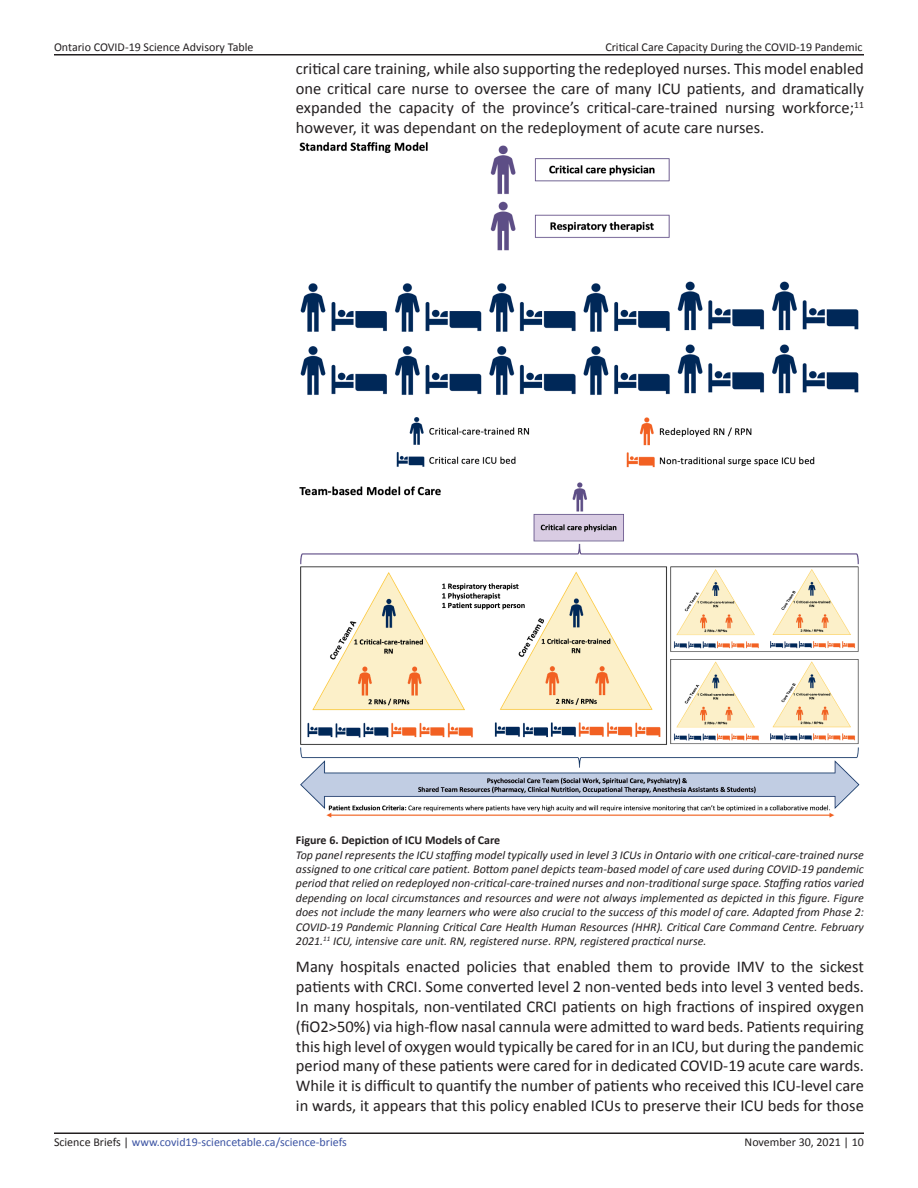
<style>
.page{position:relative;width:918px;height:1188px;background:#fff}
.page>*{position:absolute;margin:0;border:0;box-sizing:border-box;transform-origin:0 0}
.t1{font:16.5px/19.8px "Calibri";color:#231f20;text-align:justify}
.Figure_Legend{font:italic 12px/14.4px "Calibri";color:#231f20;text-align:justify}
.t2{font:12px "Calibri";color:#231f20}
.t3{font:12px "Calibri";color:#3b53a3}
.t4{font:700 12px "Calibri";color:#231f20}
.s1{color:#231f20}
</style>
<div class="page">
<hr style="left:54px;top:1132px;width:810px;height:2px;background:#231f20">
<hr style="left:54px;top:54px;width:810px;height:2px;background:#231f20">
<img style="left:299px;top:142px;width:561px;height:676px">
<p class="t2" style="left:54px;top:39px;width:201px">Ontario COVID-19 Science Advisory Table</p>
<p class="t2" style="left:605px;top:39px;width:259px">Critical Care Capacity During the COVID-19 Pandemic</p>
<p class="t1" style="left:296px;top:58px;width:570px">critical care training, while also supporting the redeployed nurses. This model enabled one critical care nurse to oversee the care of many ICU patients, and dramatically expanded the capacity of the province’s critical-care-trained nursing workforce;<sup>11 </sup>however, it was dependant on the redeployment of acute care nurses.</p>
<p class="t4" style="left:296px;top:832px;width:206px">Figure 6. Depiction of ICU Models of Care</p>
<p class="Figure_Legend" style="left:296px;top:847px;width:570px">Top panel represents the ICU staffing model typically used in level 3 ICUs in Ontario with one critical-care-trained nurse assigned to one critical care patient. Bottom panel depicts team-based model of care used during COVID-19 pandemic period that relied on redeployed non-critical-care-trained nurses and non-traditional surge space. Staffing ratios varied depending on local circumstances and resources and were not always implemented as depicted in this figure. Figure does not include the many learners who were also crucial to the success of this model of care. Adapted from Phase 2:<br>COVID-19 Pandemic Planning Critical Care Health Human Resources (HHR). Critical Care Command Centre. February 2021.<sup>11</sup> ICU, intensive care unit. RN, registered nurse. RPN, registered practical nurse.</p>
<p class="t1" style="left:296px;top:957px;width:570px">Many hospitals enacted policies that enabled them to provide IMV to the sickest patients with CRCI. Some converted level 2 non-vented beds into level 3 vented beds.<br>In many hospitals, non-ventilated CRCI patients on high fractions of inspired oxygen (fiO2&gt;50%) via high-flow nasal cannula were admitted to ward beds. Patients requiring this high level of oxygen would typically be cared for in an ICU, but during the pandemic period many of these patients were cared for in dedicated COVID-19 acute care wards.<br>While it is difficult to quantify the number of patients who received this ICU-level care in wards, it appears that this policy enabled ICUs to preserve their ICU beds for those</p>
<p class="t3" style="left:54px;top:1134px;width:294px"><span class="s1">Science Briefs |</span> www.covid19-sciencetable.ca/science-briefs</p>
<p class="t2" style="left:745px;top:1134px;width:121px">November 30, 2021 | 10</p>
</div>
